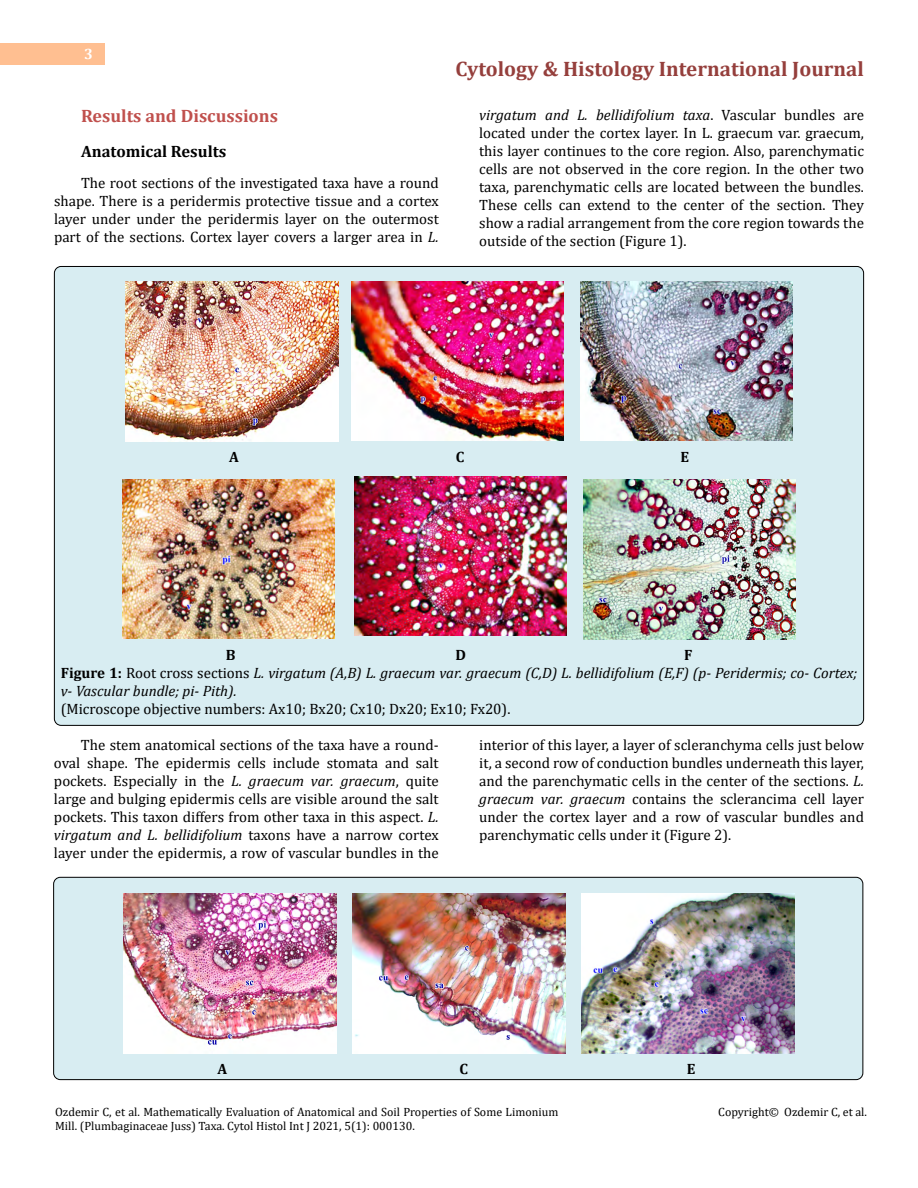
<style>
.page{position:relative;width:918px;height:1188px;background:#fff}
.page>*{position:absolute;margin:0;border:0;box-sizing:border-box;transform-origin:0 0}
.t1{font:700 21px "Cambria";color:#953f3c}
.t2{font:700 18px "Cambria";color:#c0504d}
.t3{font:700 16.5px "Cambria";color:#000}
.t4{font:15px/18px "Cambria";color:#000;text-align:justify}
.t5{font:italic 15px/18px "Cambria";color:#000}
.t6{font:700 15px "Cambria";color:#000}
.t7{font:700 15px "Cambria";color:#fff}
.t8{font:12px/14.4px "Cambria";color:#000}
.s1{font-style:italic}
.s2{font-weight:700;font-style:normal}
.s3{font-style:normal}
</style>
<div class="page">
<div style="left:0;top:43px;width:105px;height:21px;background:#ffbf91"></div>
<div style="left:54px;top:877px;width:809px;height:203px;background:#d8edf2;border-radius:7px"></div>
<div style="left:53px;top:877px;width:810px;height:203px;border:1px solid #000;border-radius:7px"></div>
<div style="left:54px;top:266px;width:810px;height:459px;background:#d8edf2;border-radius:7px"></div>
<img style="left:125px;top:282px;width:213px;height:159px">
<img style="left:351px;top:282px;width:213px;height:159px">
<img style="left:580px;top:282px;width:213px;height:159px">
<img style="left:122px;top:480px;width:213px;height:159px">
<img style="left:354px;top:476px;width:213px;height:159px">
<img style="left:583px;top:480px;width:213px;height:159px">
<img style="left:124px;top:894px;width:212px;height:159px">
<img style="left:353px;top:894px;width:212px;height:159px">
<img style="left:582px;top:894px;width:212px;height:159px">
<p class="t7" style="left:84px;top:44px;width:10px">3</p>
<p class="t2" style="left:81px;top:103px;width:199px">Results and Discussions</p>
<p class="t3" style="left:81px;top:139px;width:147px">Anatomical Results</p>
<p class="t4" style="left:54px;top:174px;width:386px;text-indent:27px">The root sections of the investigated taxa have a round shape. There is a peridermis protective tissue and a cortex layer under under the peridermis layer on the outermost part of the sections. Cortex layer covers a larger area in <span class="s1">L.</span></p>
<h1 class="t1" style="left:456px;top:54px;width:410px">Cytology &amp; Histology International Journal</h1>
<p class="t4" style="left:479px;top:105px;width:386px"><span class="s1">virgatum and L. bellidifolium taxa</span>. Vascular bundles are located under the cortex layer. In L. graecum var. graecum, this layer continues to the core region. Also, parenchymatic cells are not observed in the core region. In the other two taxa, parenchymatic cells are located between the bundles.<br>These cells can extend to the center of the section. They show a radial arrangement from the core region towards the outside of the section (Figure 1).</p>
<p class="t6" style="left:229px;top:446px;width:11px">A</p>
<p class="t6" style="left:456px;top:446px;width:10px">C</p>
<p class="t6" style="left:681px;top:446px;width:10px">E</p>
<p class="t5" style="left:61px;top:645px;width:798px;text-indent:624px"><span class="s2">F<br>Figure 1:</span> <span class="s3">Root cross sections</span> L. virgatum (A,B) L. graecum var. graecum (C,D) L. bellidifolium (E,F) (p- Peridermis; co- Cortex; v- Vascular bundle; pi- Pith).</p>
<p class="t4" style="left:61px;top:699px;width:451px">(Microscope objective numbers: Ax10; Bx20; Cx10; Dx20; Ex10; Fx20).</p>
<p class="t4" style="left:54px;top:735px;width:386px;text-indent:27px">The stem anatomical sections of the taxa have a round&shy;oval shape. The epidermis cells include stomata and salt pockets. Especially in the <span class="s1">L. graecum var. graecum</span>, quite large and bulging epidermis cells are visible around the salt pockets. This taxon differs from other taxa in this aspect. <span class="s1">L. virgatum and L. bellidifolium</span> taxons have a narrow cortex layer under the epidermis, a row of vascular bundles in the</p>
<p class="t4" style="left:479px;top:735px;width:386px">interior of this layer, a layer of scleranchyma cells just below it, a second row of conduction bundles underneath this layer, and the parenchymatic cells in the center of the sections. <span class="s1">L. graecum var. graecum</span> contains the sclerancima cell layer under the cortex layer and a row of vascular bundles and parenchymatic cells under it (Figure 2).</p>
<p class="t6" style="left:226px;top:644px;width:11px">B</p>
<p class="t6" style="left:455px;top:644px;width:12px">D</p>
<p class="t6" style="left:217px;top:1058px;width:11px">A</p>
<p class="t6" style="left:460px;top:1058px;width:10px">C</p>
<p class="t6" style="left:687px;top:1058px;width:10px">E</p>
<p class="t8" style="left:55px;top:1105px;width:505px">Ozdemir C, et al. Mathematically Evaluation of Anatomical and Soil Properties of Some Limonium<br>Mill. (Plumbaginaceae Juss) Taxa. Cytol Histol Int J 2021, 5(1): 000130.</p>
<p class="t8" style="left:718px;top:1105px;width:150px">Copyright© Ozdemir C, et al.</p>
</div>
